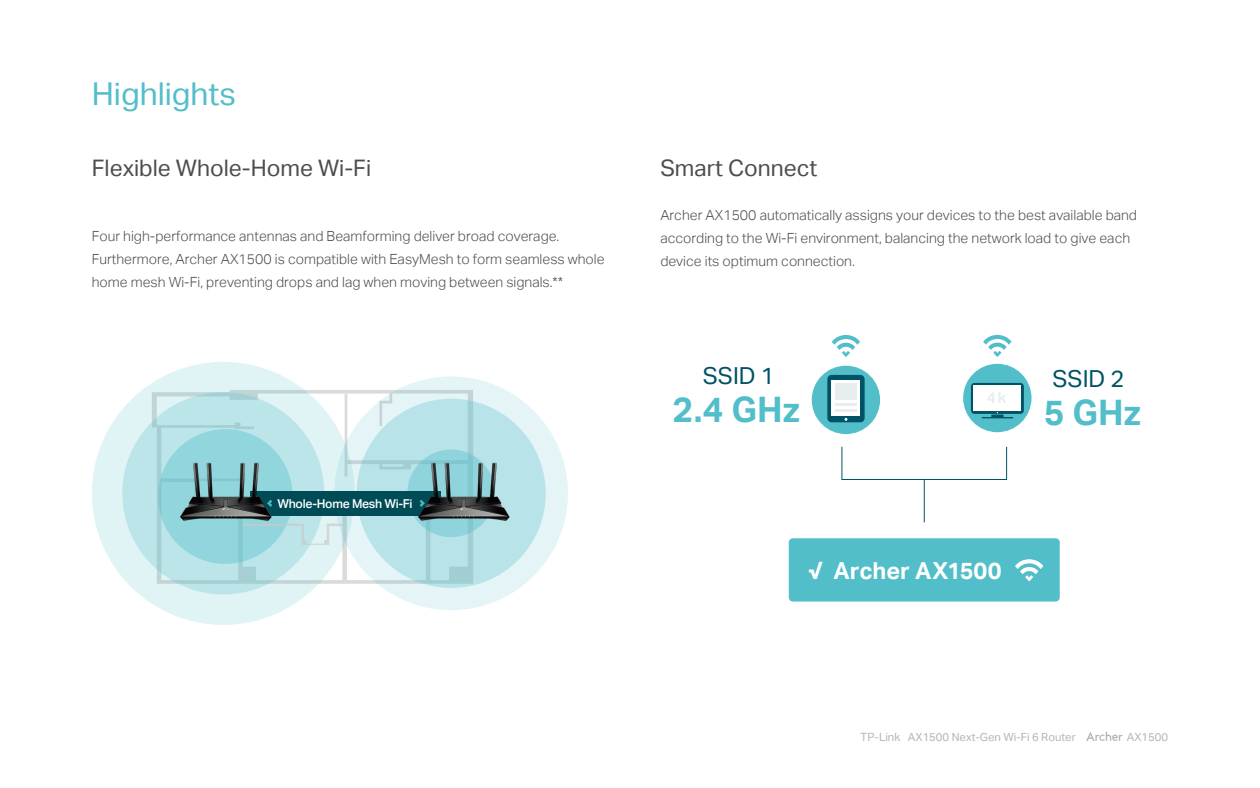
<style>
.page{position:relative;width:1260px;height:788px;background:#fff}
.page>*{position:absolute;margin:0;border:0;box-sizing:border-box;transform-origin:0 0}
.t1{font:35.09px "TP Link Aktiv Bold";color:#51beca}
.t2{font:31.5px "TP Link Aktiv Regular";color:#51beca}
.t3{font:23.45px "TP Link Aktiv Bold";color:#fff}
.t4{font:23.45px "TP Link Aktiv Regular";color:#005267}
.t5{font:22.75px "TP Link Aktiv Regular";color:#4d4d4d}
.t6{font:14px/22.8px "TP Link Aktiv Light";color:#4d4d4d}
.t7{font:12.25px "TP Link Aktiv Medium";letter-spacing:-.025em;color:#fff}
.t8{font:11.2px "TP Link Aktiv Regular";color:#b5b5b5}
.s1{font-size:11.38px}
</style>
<div class="page">
<svg style="left:1086px;top:732px;width:37px;height:8px"></svg>
<svg style="left:305px;top:390px;width:90px;height:193px"></svg>
<svg style="left:334px;top:376px;width:234px;height:234px;background:#e3f3f5"></svg>
<svg style="left:357px;top:398px;width:189px;height:190px;background:#b6e1e6"></svg>
<svg style="left:407px;top:449px;width:88px;height:88px"></svg>
<svg style="left:92px;top:362px;width:263px;height:263px;background:#ddf0f2"></svg>
<svg style="left:122px;top:392px;width:202px;height:202px;background:#b9e2e7"></svg>
<div style="left:158px;top:429px;width:135px;height:135px;background:#91d5dd;border-radius:50%"></div>
<svg style="left:272px;top:523px;width:72px;height:22px;background:#c5e4e8"></svg>
<div style="left:250px;top:491px;width:190px;height:24px;background:#004c56"></div>
<img style="left:167px;top:454px;width:116px;height:74px">
<img style="left:406px;top:454px;width:116px;height:74px">
<svg style="left:832px;top:335px;width:28px;height:22px"></svg>
<svg style="left:983px;top:335px;width:29px;height:22px"></svg>
<hr style="left:924px;top:479px;width:1px;height:43px;background:#005267">
<div style="left:841px;top:446px;width:166px;height:34px;border:1px solid #005267"></div>
<div style="left:812px;top:365px;width:68px;height:69px;background:#51beca;border-radius:50%"></div>
<div style="left:963px;top:364px;width:69px;height:68px;background:#51beca;border-radius:50%"></div>
<div style="left:971px;top:383px;width:53px;height:31px;background:#005267;border-radius:3px"></div>
<div style="left:974px;top:385px;width:47px;height:26px;background:#fff"></div>
<svg style="left:982px;top:412px;width:31px;height:6px"></svg>
<svg style="left:987px;top:392px;width:19px;height:11px"></svg>
<div style="left:827px;top:375px;width:38px;height:47px;background:#005267;border-radius:4px"></div>
<div style="left:831px;top:379px;width:29px;height:36px;background:#fff"></div>
<div style="left:835px;top:383px;width:22px;height:17px;background:#e6eef0"></div>
<hr style="left:835px;top:403px;width:22px;height:3px;background:#005267">
<hr style="left:835px;top:409px;width:22px;height:3px;background:#005267">
<div style="left:789px;top:538px;width:271px;height:63px;background:#51beca;border-radius:4px"></div>
<svg style="left:1015px;top:559px;width:28px;height:22px"></svg>
<h2 class="t2" style="left:92px;top:76px;width:146px">Highlights</h2>
<h3 class="t5" style="left:92px;top:154px;width:281px">Flexible Whole-Home Wi-Fi</h3>
<p class="t6" style="left:92px;top:225px;width:514px">Four high-performance antennas and Beamforming deliver broad coverage.<br>Furthermore, Archer AX1500 is compatible with EasyMesh to form seamless whole home mesh Wi-Fi, preventing drops and lag when moving between signals.**</p>
<p class="t7" style="left:277px;top:497px;width:136px">Whole-Home Mesh Wi-Fi</p>
<h3 class="t5" style="left:660px;top:154px;width:159px">Smart Connect</h3>
<p class="t6" style="left:660px;top:204px;width:478px">Archer AX1500 automatically assigns your devices to the best available band according to the Wi-Fi environment, balancing the network load to give each device its optimum connection.</p>
<h3 class="t4" style="left:703px;top:362px;width:73px">SSID 1</h3>
<h1 class="t1" style="left:672px;top:390px;width:129px">2.4 GHz</h1>
<h3 class="t4" style="left:1052px;top:365px;width:73px">SSID 2</h3>
<h1 class="t1" style="left:1044px;top:392px;width:99px">5 GHz</h1>
<h3 class="t3" style="left:808px;top:557px;width:195px">√ Archer AX1500</h3>
<p class="t8" style="left:861px;top:730px;width:217px"><span class="s1">TP-Link</span> AX1500 Next-Gen Wi-Fi 6 Router</p>
<p class="t8" style="left:1127px;top:730px;width:43px">AX1500</p>
</div>
